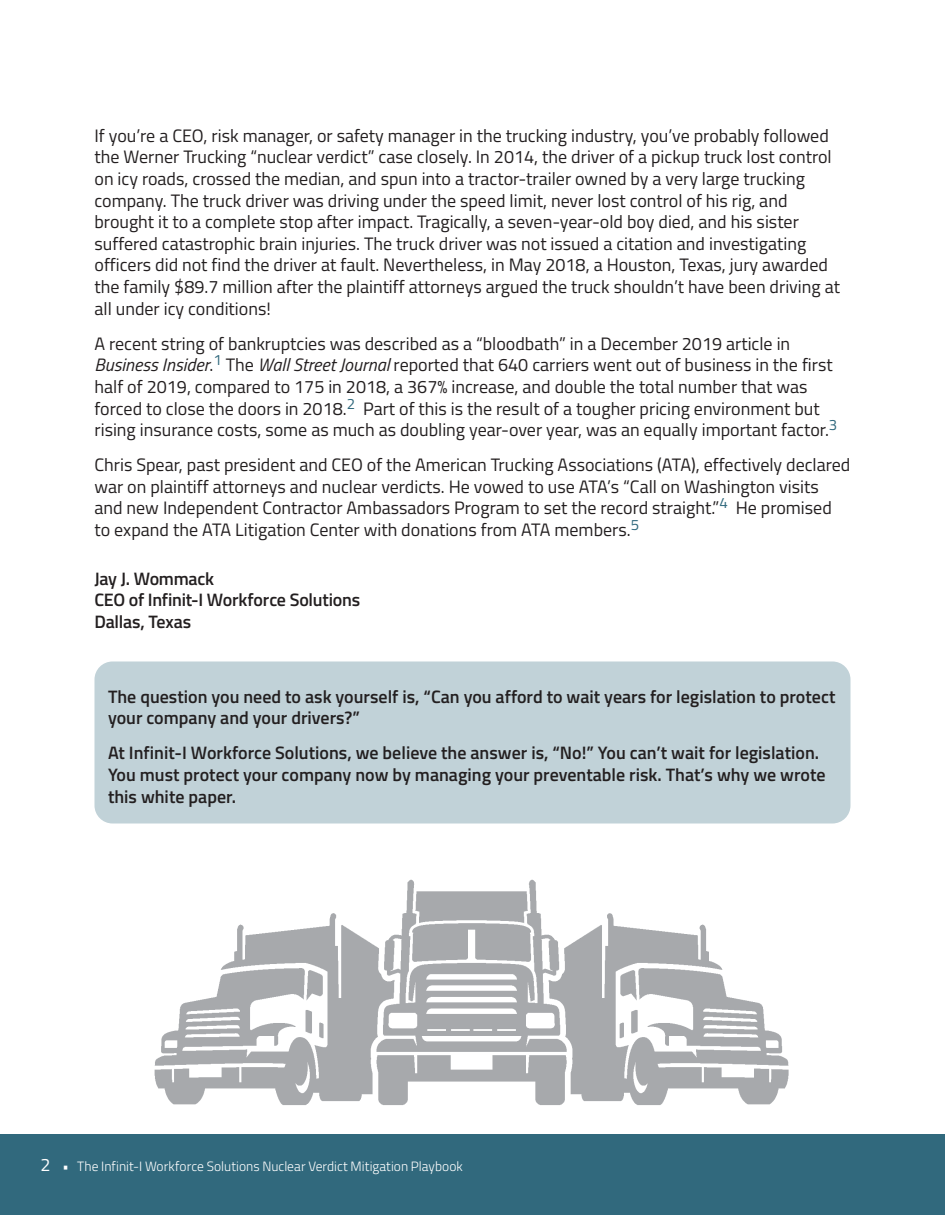
<style>
.page{position:relative;width:945px;height:1215px;background:#fff}
.page>*{position:absolute;margin:0;border:0;box-sizing:border-box;transform-origin:0 0}
.t1{font:18px/21.6px "Titillium Web";color:#231f20}
.t2{font:600 18px/21.6px "Titillium Web";color:#231f20}
.t3{font:300 13.5px "Titillium Web";color:#fff}
.s1{font-style:italic}
.s2{font-weight:400;font-size:18px}
</style>
<div class="page">
<div style="left:0;top:1134px;width:932px;height:81px;background:#31697d"></div>
<div style="left:932px;top:1134px;width:13px;height:81px;background:#31697d"></div>
<div style="left:94px;top:662px;width:756px;height:162px;background:#c1d2d8;border-radius:18px"></div>
<img style="left:154px;top:879px;width:635px;height:226px">
<p class="t1" style="left:94px;top:124px;width:747px">If you’re a CEO, risk manager, or safety manager in the trucking industry, you’ve probably followed the Werner Trucking “nuclear verdict” case closely. In 2014, the driver of a pickup truck lost control on icy roads, crossed the median, and spun into a tractor-trailer owned by a very large trucking company. The truck driver was driving under the speed limit, never lost control of his rig, and brought it to a complete stop after impact. Tragically, a seven-year-old boy died, and his sister suffered catastrophic brain injuries. The truck driver was not issued a citation and investigating officers did not find the driver at fault. Nevertheless, in May 2018, a Houston, Texas, jury awarded the family $89.7 million after the plaintiff attorneys argued the truck shouldn’t have been driving at all under icy conditions!</p>
<p class="t1" style="left:94px;top:332px;width:744px">A recent string of bankruptcies was described as a “bloodbath” in a December 2019 article in <span class="s1">Business Insider</span>.<sup>1</sup> The <span class="s1">Wall Street Journal</span> reported that 640 carriers went out of business in the first half of 2019, compared to 175 in 2018, a 367% increase, and double the total number that was forced to close the doors in 2018.<sup>2</sup> Part of this is the result of a tougher pricing environment but rising insurance costs, some as much as doubling year-over year, was an equally important factor.<sup>3</sup></p>
<p class="t1" style="left:94px;top:453px;width:757px">Chris Spear, past president and CEO of the American Trucking Associations (ATA), effectively declared war on plaintiff attorneys and nuclear verdicts. He vowed to use ATA’s “Call on Washington visits and new Independent Contractor Ambassadors Program to set the record straight.”<sup>4</sup> He promised to expand the ATA Litigation Center with donations from ATA members.<sup>5</sup></p>
<p class="t2" style="left:95px;top:567px;width:267px">Jay J. Wommack<br>CEO of Infinit-I Workforce Solutions<br>Dallas, Texas</p>
<p class="t2" style="left:108px;top:685px;width:729px">The question you need to ask yourself is, “Can you afford to wait years for legislation to protect your company and your drivers?”</p>
<p class="t2" style="left:108px;top:741px;width:719px">At Infinit-I Workforce Solutions, we believe the answer is, “No!” You can’t wait for legislation.<br>You must protect your company now by managing your preventable risk. That’s why we wrote this white paper.</p>
<p class="t3" style="left:40px;top:1157px;width:424px"><span class="s2">2</span> • The Infinit-I Workforce Solutions Nuclear Verdict Mitigation Playbook</p>
</div>
